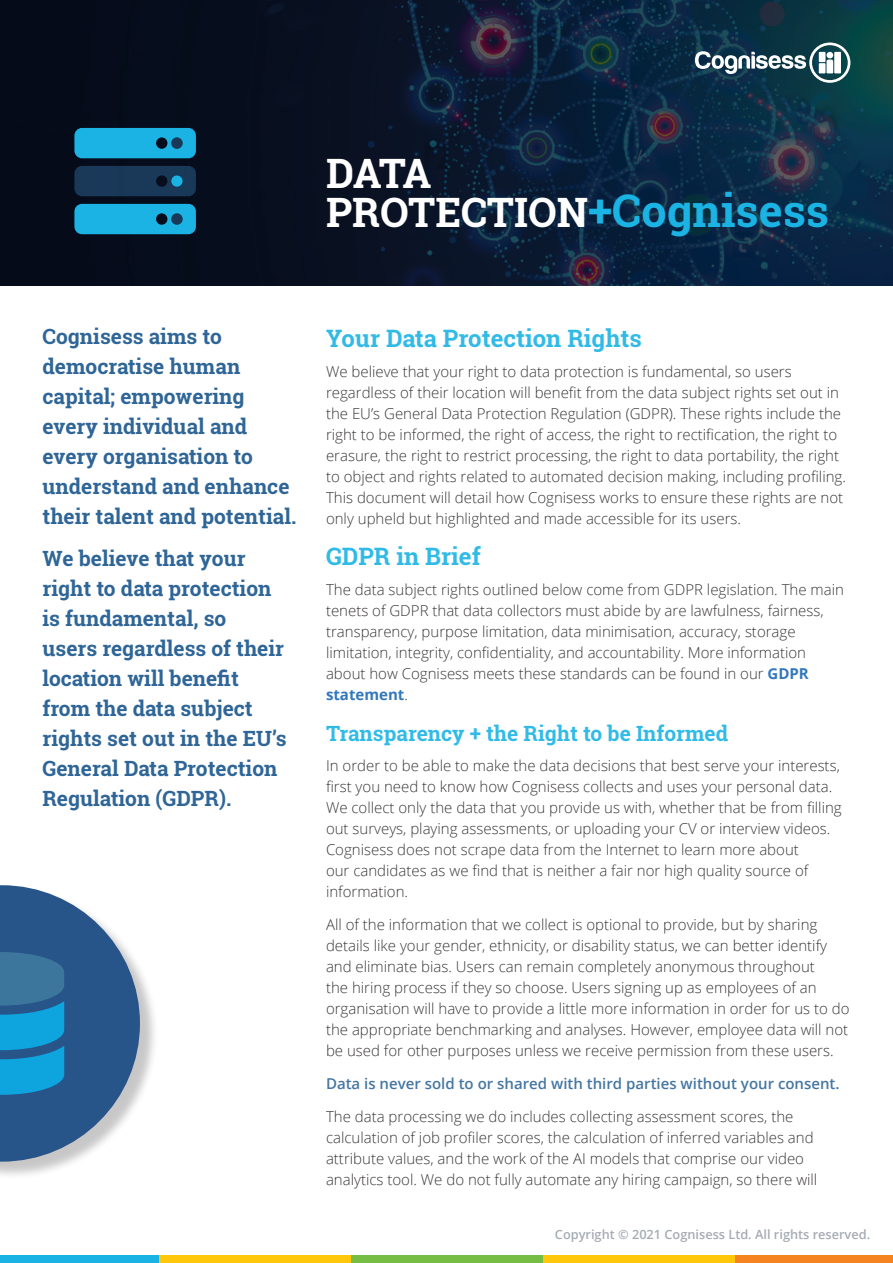
<style>
.page{position:relative;width:893px;height:1263px;background:#fff}
.page>*{position:absolute;margin:0;border:0;box-sizing:border-box;transform-origin:0 0}
.Bold_Header{font:700 40.5px/39px "Roboto Slab";color:#fff}
.t1{font:700 24px "Roboto Slab";color:#1ab3e4}
.t2{font:700 21px/30px "Roboto Slab";color:#2f6697}
.t3{font:700 21px "Roboto Slab";color:#1ab3e4}
.t4{font:300 15px/21px "Open Sans";color:#231f20}
.t5{font:600 15px "Open Sans";color:#2f6697}
.t6{font:600 12.75px "Open Sans";color:#a5acb4}
.s1{font-size:45px;color:#1ab3e4}
.s2{font-weight:700;color:#1b69b4}
</style>
<div class="page">
<div style="left:0;top:1255px;width:159px;height:8px;background:#1ab1e4"></div>
<div style="left:159px;top:1255px;width:192px;height:8px;background:#fec70c"></div>
<div style="left:351px;top:1255px;width:192px;height:8px;background:#75bd43"></div>
<div style="left:543px;top:1255px;width:192px;height:8px;background:#fec70c"></div>
<div style="left:735px;top:1255px;width:158px;height:8px;background:#f58420"></div>
<img style="left:0;top:0;width:893px;height:286px">
<svg style="left:695px;top:43px;width:155px;height:40px"></svg>
<div style="left:834px;top:52px;width:7px;height:21px;background:#fff"></div>
<div style="left:0;top:887px;width:159px;height:293px;background:#231f20;opacity:.25"></div>
<svg style="left:0;top:885px;width:140px;height:276px;background:#5080a9"></svg>
<svg style="left:74px;top:128px;width:122px;height:106px;background:#167298"></svg>
<p class="Bold_Header" style="left:326px;top:153px;width:504px">DATA<br>PROTECTION<span class="s1">+Cognisess</span></p>
<p class="t2" style="left:43px;top:321px;width:255px">Cognisess aims to democratise human capital; empowering every individual and every organisation to understand and enhance their talent and potential.</p>
<p class="t2" style="left:43px;top:543px;width:246px">We believe that your right to data protection is fundamental, so<br>users regardless of their location will benefit from the data subject rights set out in the EU’s<br>General Data Protection<br>Regulation (GDPR).</p>
<h2 class="t1" style="left:326px;top:322px;width:317px">Your Data Protection Rights</h2>
<p class="t4" style="left:326px;top:360px;width:521px">We believe that your right to data protection is fundamental, so users regardless of their location will benefit from the data subject rights set out in the EU’s General Data Protection Regulation (GDPR). These rights include the right to be informed, the right of access, the right to rectification, the right to erasure, the right to restrict processing, the right to data portability, the right to object and rights related to automated decision making, including profiling.<br>This document will detail how Cognisess works to ensure these rights are not only upheld but highlighted and made accessible for its users.</p>
<h2 class="t1" style="left:326px;top:540px;width:156px">GDPR in Brief</h2>
<p class="t4" style="left:326px;top:578px;width:519px">The data subject rights outlined below come from GDPR legislation. The main tenets of GDPR that data collectors must abide by are lawfulness, fairness, transparency, purpose limitation, data minimisation, accuracy, storage limitation, integrity, confidentiality, and accountability. More information about how Cognisess meets these standards can be found in our <span class="s2">GDPR statement</span>.</p>
<h3 class="t3" style="left:326px;top:719px;width:404px">Transparency + the Right to be Informed</h3>
<p class="t4" style="left:326px;top:754px;width:517px">In order to be able to make the data decisions that best serve your interests, first you need to know how Cognisess collects and uses your personal data.<br>We collect only the data that you provide us with, whether that be from filling out surveys, playing assessments, or uploading your CV or interview videos.<br>Cognisess does not scrape data from the Internet to learn more about<br>our candidates as we find that is neither a fair nor high quality source of information.</p>
<p class="t4" style="left:326px;top:913px;width:525px">All of the information that we collect is optional to provide, but by sharing details like your gender, ethnicity, or disability status, we can better identify and eliminate bias. Users can remain completely anonymous throughout<br>the hiring process if they so choose. Users signing up as employees of an organisation will have to provide a little more information in order for us to do the appropriate benchmarking and analyses. However, employee data will not be used for other purposes unless we receive permission from these users.</p>
<p class="t5" style="left:326px;top:1073px;width:515px">Data is never sold to or shared with third parties without your consent.</p>
<p class="t4" style="left:326px;top:1105px;width:493px">The data processing we do includes collecting assessment scores, the calculation of job profiler scores, the calculation of inferred variables and attribute values, and the work of the AI models that comprise our video analytics tool. We do not fully automate any hiring campaign, so there will</p>
<p class="t6" style="left:555px;top:1225px;width:317px">Copyright © 2021 Cognisess Ltd. All rights reserved.</p>
</div>
